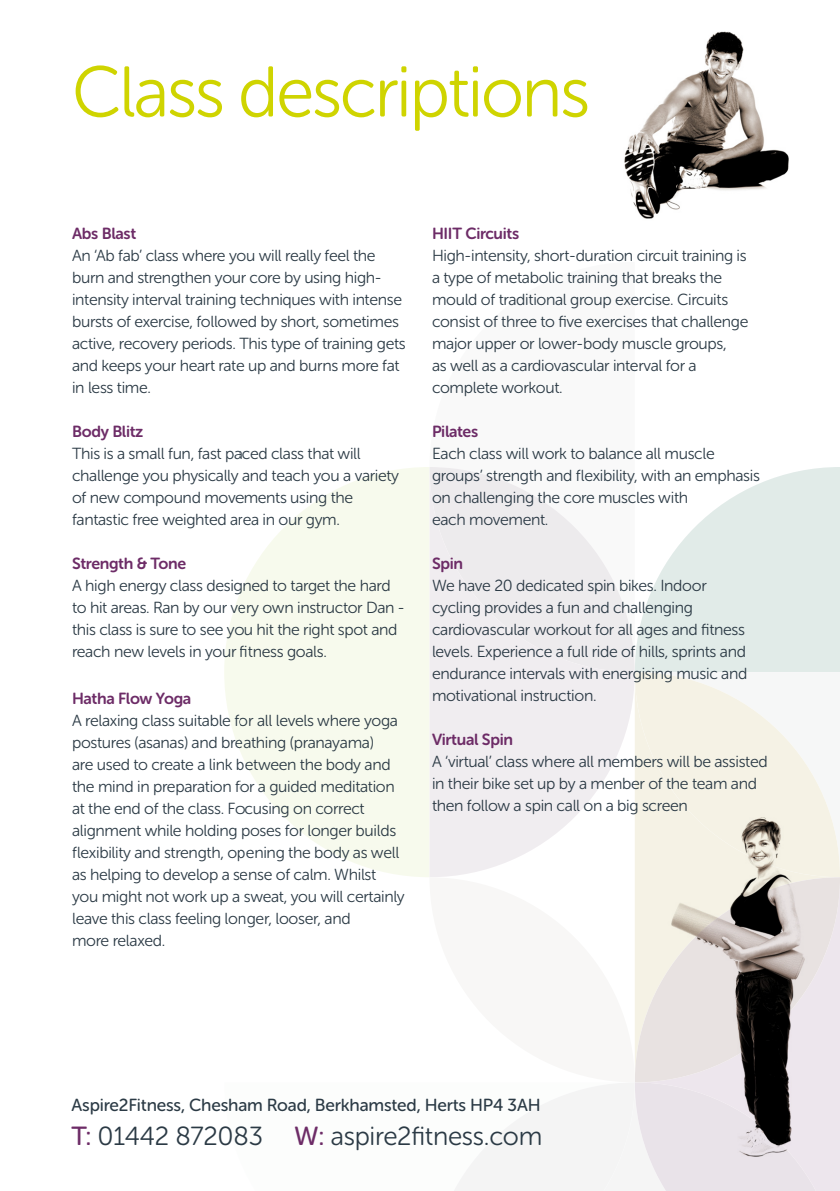
<style>
.page{position:relative;width:840px;height:1191px;background:#fff}
.page>*{position:absolute;margin:0;border:0;box-sizing:border-box;transform-origin:0 0}
.t1{font:71.4px "Museo Sans Rounded 300";letter-spacing:-.03em;color:#cfd400}
.t2{font:26px "Museo Sans Rounded 300";letter-spacing:-.01em;color:#2b3a45}
.t3{font:17.4px "Museo Sans Rounded 500";letter-spacing:-.01em;color:#2b3a45}
.t4{font:16px/22px "Museo Sans Rounded 300";letter-spacing:-.02em;color:#2b3a45}
.t5{font:16px "Museo Sans Rounded 700";letter-spacing:-.02em;color:#6d2c67}
.s1{font-family:"Museo Sans Rounded 500";color:#6d2c67}
</style>
<div class="page">
<svg style="left:224px;top:595px;width:16px;height:155px;fill:#f7faed"></svg>
<svg style="left:240px;top:467px;width:599px;height:724px"></svg>
<img style="left:629px;top:806px;width:210px;height:353px">
<img style="left:624px;top:31px;width:165px;height:188px">
<p class="t1" style="left:72px;top:53px;width:519px">Class descriptions</p>
<p class="t5" style="left:72px;top:225px;width:66px">Abs Blast</p>
<p class="t4" style="left:72px;top:245px;width:335px">An ‘Ab fab’ class where you will really feel the burn and strengthen your core by using high&shy;intensity interval training techniques with intense bursts of exercise, followed by short, sometimes active, recovery periods. This type of training gets and keeps your heart rate up and burns more fat in less time.</p>
<p class="t5" style="left:72px;top:423px;width:73px">Body Blitz</p>
<p class="t4" style="left:72px;top:443px;width:328px">This is a small fun, fast paced class that will challenge you physically and teach you a variety of new compound movements using the fantastic free weighted area in our gym.</p>
<p class="t5" style="left:72px;top:555px;width:116px">Strength &amp; Tone</p>
<p class="t4" style="left:72px;top:575px;width:334px">A high energy class designed to target the hard to hit areas. Ran by our very own instructor Dan - this class is sure to see you hit the right spot and reach new levels in your fitness goals.</p>
<p class="t5" style="left:72px;top:690px;width:121px">Hatha Flow Yoga</p>
<p class="t4" style="left:72px;top:710px;width:334px">A relaxing class suitable for all levels where yoga postures (asanas) and breathing (pranayama)<br>are used to create a link between the body and the mind in preparation for a guided meditation at the end of the class. Focusing on correct alignment while holding poses for longer builds flexibility and strength, opening the body as well as helping to develop a sense of calm. Whilst you might not work up a sweat, you will certainly leave this class feeling longer, looser, and<br>more relaxed.</p>
<p class="t5" style="left:432px;top:225px;width:89px">HIIT Circuits</p>
<p class="t4" style="left:432px;top:245px;width:318px">High-intensity, short-duration circuit training is a type of metabolic training that breaks the mould of traditional group exercise. Circuits consist of three to five exercises that challenge major upper or lower-body muscle groups,<br>as well as a cardiovascular interval for a complete workout.</p>
<p class="t5" style="left:432px;top:423px;width:48px">Pilates</p>
<p class="t4" style="left:432px;top:443px;width:329px">Each class will work to balance all muscle groups’ strength and flexibility, with an emphasis on challenging the core muscles with<br>each movement.</p>
<p class="t5" style="left:432px;top:555px;width:33px">Spin</p>
<p class="t4" style="left:432px;top:575px;width:317px">We have 20 dedicated spin bikes. Indoor cycling provides a fun and challenging cardiovascular workout for all ages and fitness levels. Experience a full ride of hills, sprints and endurance intervals with energising music and motivational instruction.</p>
<p class="t5" style="left:432px;top:731px;width:82px">Virtual Spin</p>
<p class="t4" style="left:432px;top:751px;width:337px">A ‘virtual’ class where all members will be assisted in their bike set up by a menber of the team and then follow a spin call on a big screen</p>
<p class="t3" style="left:72px;top:1095px;width:470px">Aspire2Fitness, Chesham Road, Berkhamsted, Herts HP4 3AH</p>
<p class="t2" style="left:72px;top:1122px;width:472px"><span class="s1">T:</span> 01442 872083 <span class="s1">W:</span> aspire2fitness.com</p>
</div>
